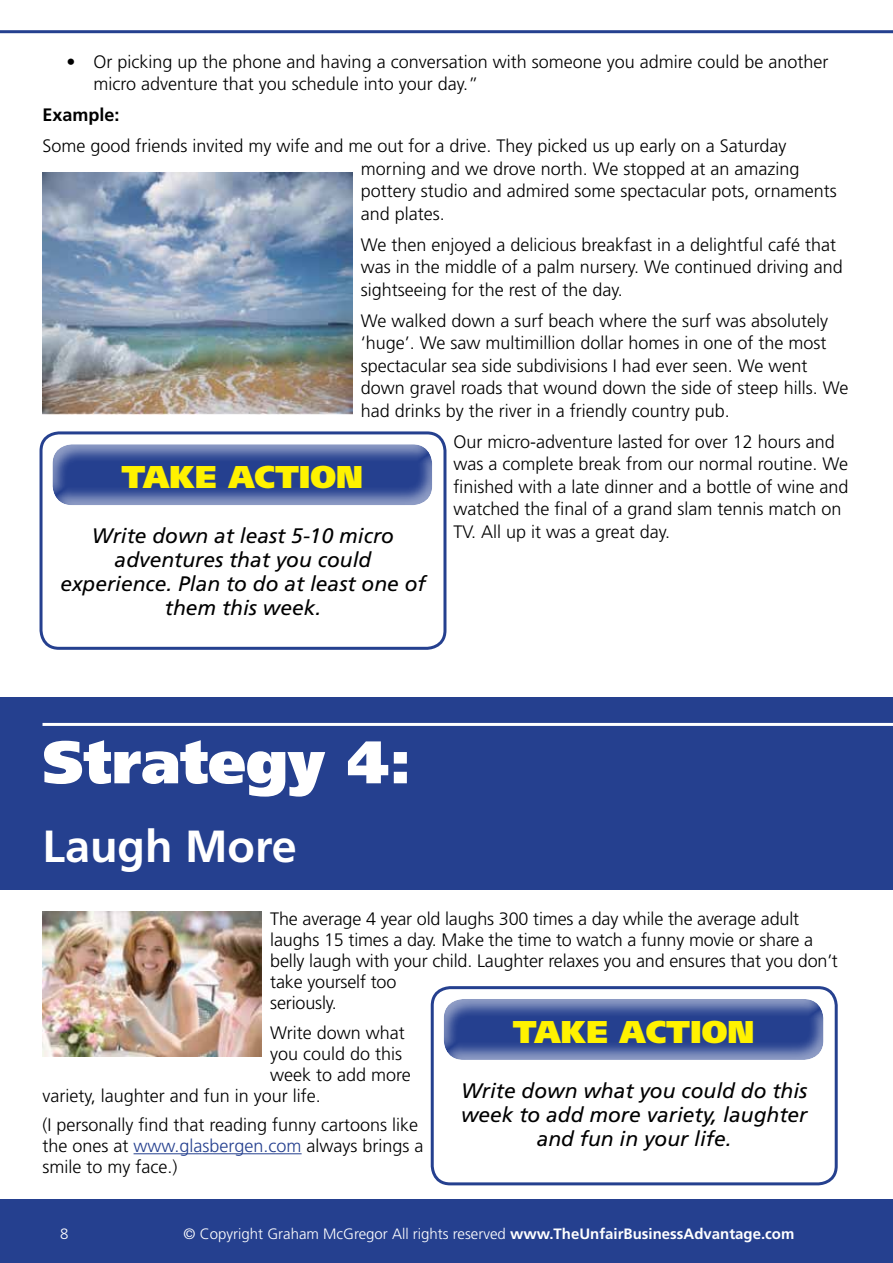
<style>
.page{position:relative;width:893px;height:1263px;background:#fff}
.page>*{position:absolute;margin:0;border:0;box-sizing:border-box;transform-origin:0 0}
.t1{font:900 60px "Frutiger";color:#fff}
.t2{font:700 45px "Frutiger CE";color:#fff}
.t3{font:900 31.5px "Frutiger CE";color:#fff200}
.t4{font:italic 21px/24px "Frutiger CE";color:#000;text-align:center}
.t5{font:300 18px/22.5px "Frutiger";color:#000}
.t6{font:700 18px "Frutiger CE";color:#000}
.t7{font:300 15px "Frutiger";color:#fff}
.s1{color:#25408f}
.s2{font-family:"Frutiger CE";font-weight:700}
</style>
<div class="page">
<hr style="left:0;top:30px;width:893px;height:3px;background:#25408f">
<div style="left:40px;top:431px;width:406px;height:219px;border:3px solid #25408f;border-radius:18px"></div>
<div style="left:51px;top:443px;width:383px;height:65px;background:#fff;opacity:.5"></div>
<img style="left:43px;top:172px;width:309px;height:242px">
<div style="left:0;top:697px;width:893px;height:193px;background:#25408f"></div>
<hr style="left:43px;top:723px;width:850px;height:3px;background:#fff">
<div style="left:431px;top:986px;width:407px;height:199px;border:3px solid #25408f;border-radius:18px"></div>
<div style="left:442px;top:998px;width:383px;height:64px;background:#fff;opacity:.5"></div>
<img style="left:43px;top:911px;width:219px;height:145px">
<hr style="left:134px;top:1153px;width:168px;height:1px;background:#25408f">
<div style="left:0;top:1199px;width:893px;height:64px;background:#25408f"></div>
<p class="t5" style="left:94px;top:50px;width:736px;text-indent:-27px">• Or picking up the phone and having a conversation with someone you admire could be another micro adventure that you schedule into your day.”</p>
<p class="t6" style="left:43px;top:104px;width:79px">Example:</p>
<p class="t5" style="left:361px;top:135px;width:478px;text-indent:-318px">Some good friends invited my wife and me out for a drive. They picked us up early on a Saturday morning and we drove north. We stopped at an amazing pottery studio and admired some spectacular pots, ornaments and plates.</p>
<p class="t5" style="left:361px;top:233px;width:484px">We then enjoyed a delicious breakfast in a delightful café that was in the middle of a palm nursery. We continued driving and sightseeing for the rest of the day.</p>
<p class="t5" style="left:361px;top:309px;width:489px">We walked down a surf beach where the surf was absolutely ‘huge’. We saw multimillion dollar homes in one of the most spectacular sea side subdivisions I had ever seen. We went down gravel roads that wound down the side of steep hills. We had drinks by the river in a friendly country pub.</p>
<p class="t5" style="left:453px;top:430px;width:397px">Our micro-adventure lasted for over 12 hours and was a complete break from our normal routine. We finished with a late dinner and a bottle of wine and watched the final of a grand slam tennis match on TV. All up it was a great day.</p>
<h3 class="t3" style="left:122px;top:458px;width:243px">TAKE ACTION</h3>
<p class="t4" style="left:60px;top:524px;width:367px">Write down at least 5-10 micro adventures that you could experience. Plan to do at least one of them this week.</p>
<h1 class="t1" style="left:43px;top:726px;width:370px">Strategy 4:</h1>
<h2 class="t2" style="left:43px;top:820px;width:256px">Laugh More</h2>
<p class="t5" style="left:270px;top:908px;width:569px;line-height:21px">The average 4 year old laughs 300 times a day while the average adult laughs 15 times a day. Make the time to watch a funny movie or share a belly laugh with your child. Laughter relaxes you and ensures that you don’t take yourself too<br>seriously.</p>
<p class="t5" style="left:270px;top:1021px;width:136px">Write down what</p>
<p class="t5" style="left:270px;top:1042px;width:134px">you could do this</p>
<p class="t5" style="left:270px;top:1063px;width:142px">week to add more</p>
<p class="t5" style="left:43px;top:1084px;width:280px">variety, laughter and fun in your life.</p>
<p class="t5" style="left:43px;top:1114px;width:383px;line-height:21px">(I personally find that reading funny cartoons like the ones at <span class="s1">www.glasbergen.com</span> always brings a smile to my face.)</p>
<h3 class="t3" style="left:513px;top:1013px;width:243px">TAKE ACTION</h3>
<p class="t4" style="left:461px;top:1078px;width:348px">Write down what you could do this week to add more variety, laughter and fun in your life.</p>
<p class="t7" style="left:60px;top:1225px;width:10px">8</p>
<p class="t7" style="left:184px;top:1226px;width:612px">© Copyright Graham McGregor All rights reserved <span class="s2">www.TheUnfairBusinessAdvantage.com</span></p>
</div>
